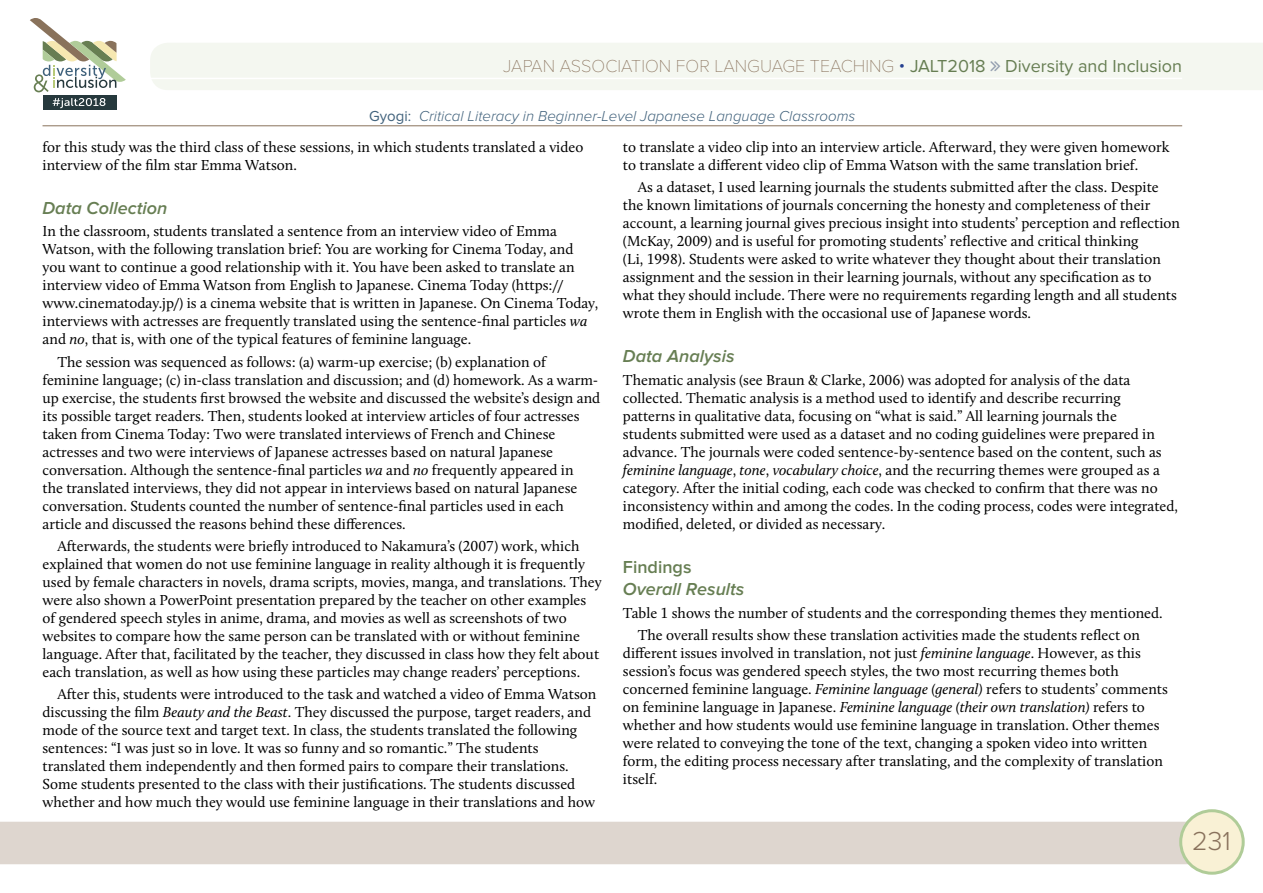
<style>
.page{position:relative;width:1263px;height:893px;background:#fff}
.page>*{position:absolute;margin:0;border:0;box-sizing:border-box;transform-origin:0 0}
.t1{font:300 27px "Proxima Nova";color:#89725c}
.t2{font:100 18px "Proxima Nova T";color:#89725c}
.t3{font:italic 600 18px "Proxima Nova";color:#677e53}
.t4{font:600 18px "Proxima Nova";color:#677e53}
.t5{font:15px/18px "Calluna";color:#000}
.t6{font:italic 300 15px "Proxima Nova";color:#41627c}
.s1{font-family:"Proxima Nova";font-weight:300;color:#25408f}
.s2{font-family:"Proxima Nova";font-weight:400;color:#677e53}
.s3{font-weight:400;font-style:normal}
.s4{font-style:italic}
</style>
<div class="page">
<div style="left:0;top:822px;width:1190px;height:42px;background:#ded6cf"></div>
<div style="left:1181px;top:811px;width:62px;height:62px;background:#f9f1d5;border-radius:50%"></div>
<div style="left:1179px;top:809px;width:66px;height:66px;border:3px solid #b0cc98;border-radius:50%"></div>
<div style="left:43px;top:95px;width:73px;height:15px;background:#26393d"></div>
<svg style="left:53px;top:98px;width:52px;height:10px"></svg>
<svg style="left:30px;top:18px;width:96px;height:74px"></svg>
<div style="left:150px;top:43px;width:1113px;height:47px;background:#f4f7f0"></div>
<hr style="left:150px;top:78px;width:1032px;height:1px;background:#fff">
<hr style="left:43px;top:126px;width:1139px;height:1px;background:#89725c">
<svg style="left:990px;top:61px;width:10px;height:10px"></svg>
<p class="t2" style="left:503px;top:55px;width:680px">JAPAN ASSOCIATION FOR LANGUAGE TEACHING <span class="s1">•</span> <span class="s2">JALT2018 Diversity and Inclusion</span></p>
<p class="t6" style="left:369px;top:108px;width:488px"><span class="s3">Gyogi:</span> Critical Literacy in Beginner-Level Japanese Language Classrooms</p>
<p class="t5" style="left:43px;top:137px;width:542px">for this study was the third class of these sessions, in which students translated a video interview of the film star Emma Watson.</p>
<p class="t3" style="left:43px;top:198px;width:126px">Data Collection</p>
<p class="t5" style="left:43px;top:222px;width:557px">In the classroom, students translated a sentence from an interview video of Emma Watson, with the following translation brief: You are working for Cinema Today, and you want to continue a good relationship with it. You have been asked to translate an interview video of Emma Watson from English to Japanese. Cinema Today (https:// www.cinematoday.jp/) is a cinema website that is written in Japanese. On Cinema Today, interviews with actresses are frequently translated using the sentence-final particles <span class="s4">wa </span>and <span class="s4">no</span>, that is, with one of the typical features of feminine language.</p>
<p class="t5" style="left:43px;top:352px;width:559px;text-indent:15px">The session was sequenced as follows: (a) warm-up exercise; (b) explanation of feminine language; (c) in-class translation and discussion; and (d) homework. As a warm&shy;up exercise, the students first browsed the website and discussed the website’s design and its possible target readers. Then, students looked at interview articles of four actresses taken from Cinema Today: Two were translated interviews of French and Chinese actresses and two were interviews of Japanese actresses based on natural Japanese conversation. Although the sentence-final particles <span class="s4">wa</span> and <span class="s4">no</span> frequently appeared in<br>the translated interviews, they did not appear in interviews based on natural Japanese conversation. Students counted the number of sentence-final particles used in each article and discussed the reasons behind these differences.</p>
<p class="t5" style="left:43px;top:537px;width:561px;text-indent:15px">Afterwards, the students were briefly introduced to Nakamura’s (2007) work, which explained that women do not use feminine language in reality although it is frequently used by female characters in novels, drama scripts, movies, manga, and translations. They were also shown a PowerPoint presentation prepared by the teacher on other examples of gendered speech styles in anime, drama, and movies as well as screenshots of two websites to compare how the same person can be translated with or without feminine language. After that, facilitated by the teacher, they discussed in class how they felt about each translation, as well as how using these particles may change readers’ perceptions.</p>
<p class="t5" style="left:43px;top:685px;width:555px;text-indent:15px">After this, students were introduced to the task and watched a video of Emma Watson discussing the film <span class="s4">Beauty and the Beast</span>. They discussed the purpose, target readers, and mode of the source text and target text. In class, the students translated the following sentences: “I was just so in love. It was so funny and so romantic.” The students translated them independently and then formed pairs to compare their translations.<br>Some students presented to the class with their justifications. The students discussed whether and how much they would use feminine language in their translations and how</p>
<p class="t5" style="left:623px;top:137px;width:548px">to translate a video clip into an interview article. Afterward, they were given homework to translate a different video clip of Emma Watson with the same translation brief.</p>
<p class="t5" style="left:623px;top:178px;width:559px;text-indent:15px">As a dataset, I used learning journals the students submitted after the class. Despite the known limitations of journals concerning the honesty and completeness of their account, a learning journal gives precious insight into students’ perception and reflection (McKay, 2009) and is useful for promoting students’ reflective and critical thinking<br>(Li, 1998). Students were asked to write whatever they thought about their translation assignment and the session in their learning journals, without any specification as to what they should include. There were no requirements regarding length and all students wrote them in English with the occasional use of Japanese words.</p>
<p class="t3" style="left:623px;top:346px;width:113px">Data Analysis</p>
<p class="t5" style="left:623px;top:370px;width:557px">Thematic analysis (see Braun &amp; Clarke, 2006) was adopted for analysis of the data collected. Thematic analysis is a method used to identify and describe recurring<br>patterns in qualitative data, focusing on “what is said.” All learning journals the<br>students submitted were used as a dataset and no coding guidelines were prepared in advance. The journals were coded sentence-by-sentence based on the content, such as <span class="s4">feminine language</span>, <span class="s4">tone</span>, <span class="s4">vocabulary choice</span>, and the recurring themes were grouped as a category. After the initial coding, each code was checked to confirm that there was no inconsistency within and among the codes. In the coding process, codes were integrated, modified, deleted, or divided as necessary.</p>
<p class="t4" style="left:623px;top:557px;width:70px">Findings</p>
<p class="t3" style="left:623px;top:579px;width:123px">Overall Results</p>
<p class="t5" style="left:623px;top:601px;width:541px;line-height:22.2px;text-align:center">Table 1 shows the number of students and the corresponding themes they mentioned.<br>The overall results show these translation activities made the students reflect on</p>
<p class="t5" style="left:623px;top:644px;width:546px">different issues involved in translation, not just <span class="s4">feminine language</span>. However, as this session’s focus was gendered speech styles, the two most recurring themes both concerned feminine language. <span class="s4">Feminine language (general)</span> refers to students’ comments on feminine language in Japanese. <span class="s4">Feminine language (their own translation)</span> refers to whether and how students would use feminine language in translation. Other themes were related to conveying the tone of the text, changing a spoken video into written form, the editing process necessary after translating, and the complexity of translation itself.</p>
<h1 class="t1" style="left:1192px;top:825px;width:40px">231</h1>
</div>
